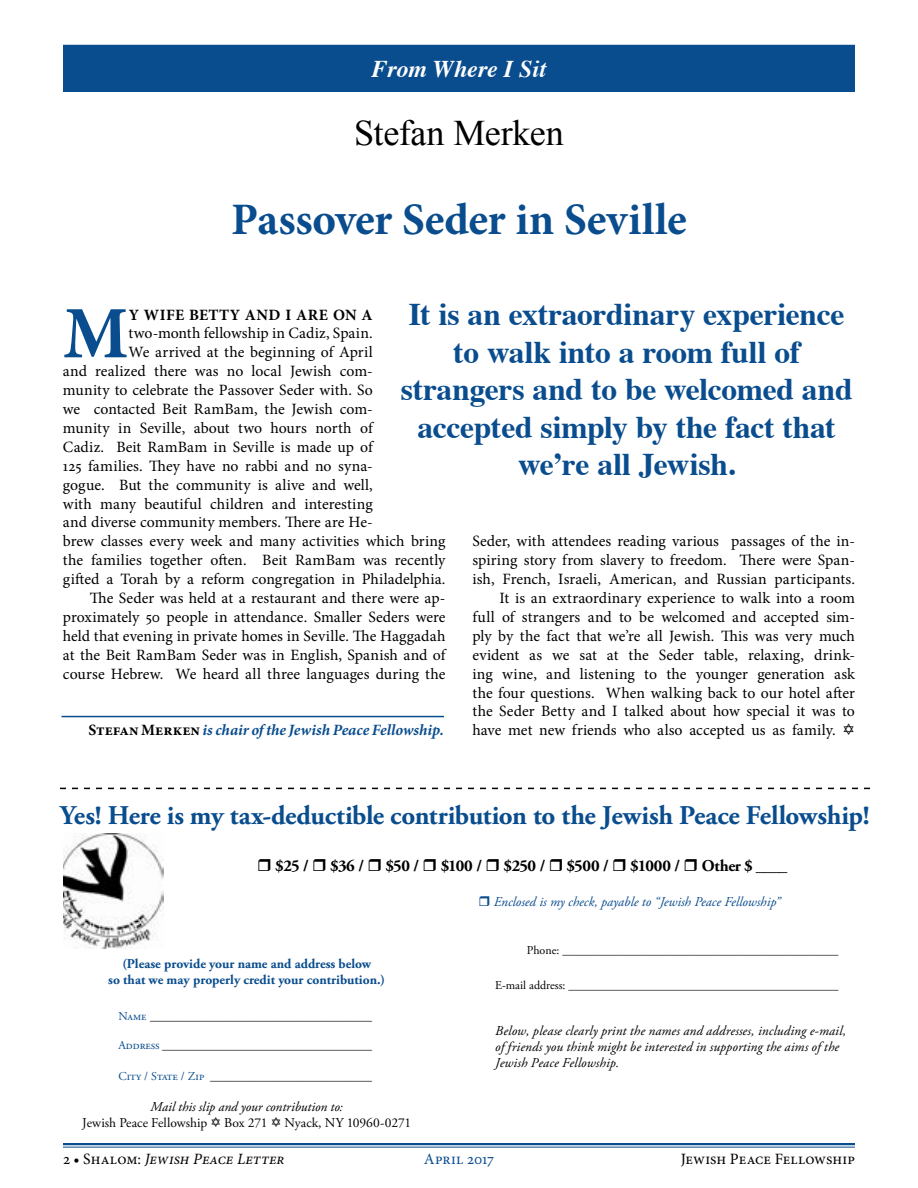
<style>
.page{position:relative;width:918px;height:1188px;background:#fff}
.page>*{position:absolute;margin:0;border:0;box-sizing:border-box;transform-origin:0 0}
.t1{font:700 73.95px "Minion Pro";color:#0a4d8e}
.t2{font:700 45px "Minion Pro";color:#0a4d8e}
.t3{font:36px "Times New Roman";letter-spacing:-.01em;color:#000}
.t4{font:700 31.5px/37.5px "Times";letter-spacing:-.01em;color:#0a4d8e;text-align:center}
.t5{font:700 27px "Adobe Garamond Pro";letter-spacing:-.015em;color:#0a4d8e}
.t6{font:italic 700 24px "Times";letter-spacing:-.005em;color:#fff}
.t7{font:700 16.5px "Adobe Garamond Pro";letter-spacing:-.02em;color:#000}
.t8{font:15.75px "Minion Pro";color:#000}
.t9{font:italic 700 15.75px "Minion Pro";letter-spacing:-.005em;color:#0a4d8e}
.t10{font:15.75px "Minion Pro";letter-spacing:.02em;color:#000}
.t11{font:italic 15.75px "Minion Pro";color:#000}
.t12{font:700 15.75px "Minion Pro";letter-spacing:.03em;color:#000}
.t13{font:15.75px "Minion Pro";letter-spacing:.005em;color:#0a4d8e}
.t14{font:italic 13.5px/16.2px "Adobe Garamond Pro";letter-spacing:.01em;color:#000}
.t15{font:700 13.5px/16.2px "Adobe Garamond Pro";color:#0a4d8e;text-align:center}
.t16{font:italic 13.5px "Adobe Garamond Pro";color:#0a4d8e}
.t17{font:13.5px "Adobe Garamond Pro";letter-spacing:-.01em;color:#000}
.t18{font:12px "Adobe Garamond Pro";color:#000}
.s1{font-style:normal;color:#000}
.s2{color:#0a4d8e}
.s3{font-style:normal}
</style>
<div class="page">
<hr style="left:63px;top:1143px;width:792px;height:2px;background:#0a4d8e">
<hr style="left:63px;top:1147px;width:792px;height:1px;background:#0a4d8e">
<div style="left:63px;top:45px;width:792px;height:47px;background:#0a4d8e"></div>
<img style="left:63px;top:833px;width:101px;height:116px">
<svg style="left:60px;top:788px;width:810px;height:1px"></svg>
<hr style="left:62px;top:716px;width:382px;height:1px;background:#0a4d8e">
<h3 class="t6" style="left:372px;top:47px;width:176px">From Where I Sit</h3>
<h3 class="t3" style="left:354px;top:108px;width:211px">Stefan Merken</h3>
<h2 class="t2" style="left:231px;top:188px;width:457px">Passover Seder in Seville</h2>
<h3 class="t4" style="left:401px;top:292px;width:453px">It is an extraordinary experience to walk into a room full of strangers and to be welcomed and accepted simply by the fact that we’re all Jewish.</h3>
<h1 class="t1" style="left:63px;top:282px;width:67px">M</h1>
<p class="t12" style="left:129px;top:303px;width:246px">Y WIFE BETTY AND I ARE ON A</p>
<p class="t8" style="left:129px;top:323px;width:246px">two-month fellowship in Cadiz, Spain.</p>
<p class="t8" style="left:129px;top:342px;width:246px">We arrived at the beginning of April</p>
<p class="t8" style="left:63px;top:361px;width:311px">and realized there was no local Jewish com-</p>
<p class="t8" style="left:63px;top:380px;width:311px">munity to celebrate the Passover Seder with. So</p>
<p class="t8" style="left:63px;top:398px;width:311px">we contacted Beit RamBam, the Jewish com-</p>
<p class="t10" style="left:63px;top:417px;width:311px">munity in Seville, about two hours north of</p>
<p class="t8" style="left:63px;top:436px;width:311px">Cadiz. Beit RamBam in Seville is made up of</p>
<p class="t8" style="left:63px;top:455px;width:311px">125 families. They have no rabbi and no syna-</p>
<p class="t8" style="left:63px;top:474px;width:311px">gogue. But the community is alive and well,</p>
<p class="t8" style="left:63px;top:493px;width:311px">with many beautiful children and interesting</p>
<p class="t8" style="left:63px;top:512px;width:311px">and diverse community members. There are He-</p>
<p class="t8" style="left:63px;top:531px;width:384px">brew classes every week and many activities which bring</p>
<p class="t8" style="left:63px;top:550px;width:384px">the families together often. Beit RamBam was recently</p>
<p class="t8" style="left:63px;top:569px;width:384px">gifted a Torah by a reform congregation in Philadelphia.</p>
<p class="t8" style="left:90px;top:587px;width:357px">The Seder was held at a restaurant and there were ap-</p>
<p class="t8" style="left:63px;top:606px;width:384px">proximately 50 people in attendance. Smaller Seders were</p>
<p class="t8" style="left:63px;top:625px;width:384px">held that evening in private homes in Seville. The Haggadah</p>
<p class="t8" style="left:63px;top:644px;width:384px">at the Beit RamBam Seder was in English, Spanish and of</p>
<p class="t8" style="left:63px;top:663px;width:384px">course Hebrew. We heard all three languages during the</p>
<p class="t8" style="left:472px;top:531px;width:384px">Seder, with attendees reading various passages of the in-</p>
<p class="t8" style="left:472px;top:550px;width:384px">spiring story from slavery to freedom. There were Span-</p>
<p class="t8" style="left:472px;top:569px;width:384px">ish, French, Israeli, American, and Russian participants.</p>
<p class="t8" style="left:499px;top:587px;width:357px">It is an extraordinary experience to walk into a room</p>
<p class="t8" style="left:472px;top:606px;width:384px">full of strangers and to be welcomed and accepted sim-</p>
<p class="t8" style="left:472px;top:625px;width:384px">ply by the fact that we’re all Jewish. This was very much</p>
<p class="t8" style="left:472px;top:644px;width:384px">evident as we sat at the Seder table, relaxing, drink-</p>
<p class="t8" style="left:472px;top:663px;width:384px">ing wine, and listening to the younger generation ask</p>
<p class="t8" style="left:472px;top:682px;width:384px">the four questions. When walking back to our hotel after</p>
<p class="t8" style="left:472px;top:701px;width:384px">the Seder Betty and I talked about how special it was to</p>
<p class="t8" style="left:472px;top:720px;width:365px">have met new friends who also accepted us as family.</p>
<p class="t9" style="left:88px;top:719px;width:357px"><span class="s1">Stefan Merken</span> is chair of the Jewish Peace Fellowship.</p>
<h3 class="t5" style="left:60px;top:800px;width:811px">Yes! Here is my tax-deductible contribution to the Jewish Peace Fellowship!</h3>
<p class="t7" style="left:275px;top:856px;width:35px">$25 /</p>
<p class="t7" style="left:330px;top:856px;width:35px">$36 /</p>
<p class="t7" style="left:386px;top:856px;width:35px">$50 /</p>
<p class="t7" style="left:441px;top:856px;width:43px">$100 /</p>
<p class="t7" style="left:504px;top:856px;width:43px">$250 /</p>
<p class="t7" style="left:567px;top:856px;width:44px">$500 /</p>
<p class="t7" style="left:630px;top:856px;width:51px">$1000 /</p>
<p class="t7" style="left:702px;top:856px;width:87px">Other $ ____</p>
<p class="t16" style="left:494px;top:894px;width:288px">Enclosed is my check, payable to “Jewish Peace Fellowship”</p>
<p class="t18" style="left:527px;top:943px;width:313px">Phone: ______________________________________________</p>
<p class="t18" style="left:495px;top:978px;width:345px">E-mail address: _____________________________________________</p>
<p class="t15" style="left:108px;top:956px;width:279px">(Please provide your name and address below<br>so that we may properly credit your contribution.)</p>
<p class="t18" style="left:118px;top:1009px;width:255px"><span class="s2">Name</span> _____________________________________</p>
<p class="t18" style="left:118px;top:1038px;width:255px"><span class="s2">Address</span> ___________________________________</p>
<p class="t18" style="left:118px;top:1069px;width:255px"><span class="s2">City / State / Zip</span> ___________________________</p>
<p class="t14" style="left:150px;top:1099px;width:194px">Mail this slip and your contribution to:</p>
<p class="t17" style="left:82px;top:1115px;width:127px">Jewish Peace Fellowship</p>
<p class="t17" style="left:224px;top:1115px;width:45px">Box 271</p>
<p class="t17" style="left:285px;top:1115px;width:128px">Nyack, NY 10960-0271</p>
<p class="t14" style="left:495px;top:1023px;width:353px">Below, please clearly print the names and addresses, including e-mail, of friends you think might be interested in supporting the aims of the<br>Jewish Peace Fellowship.</p>
<p class="t11" style="left:63px;top:1148px;width:223px"><span class="s3">2 • Shalom:</span> Jewish Peace Letter</p>
<p class="t13" style="left:424px;top:1148px;width:72px">April 2017</p>
<p class="t8" style="left:681px;top:1148px;width:176px">Jewish Peace Fellowship</p>
</div>
